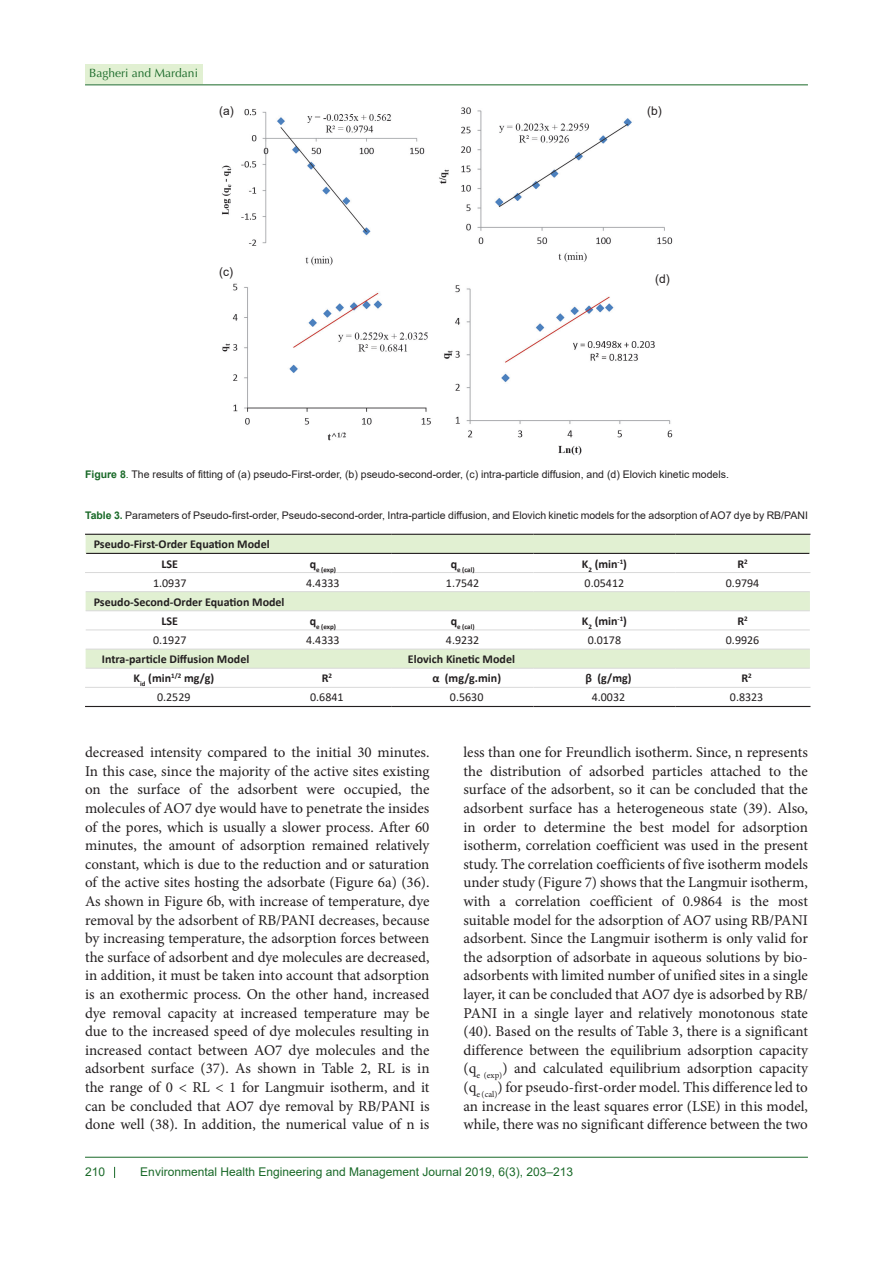
<style>
.page{position:relative;width:893px;height:1263px;background:#fff}
.page>*{position:absolute;margin:0;border:0;box-sizing:border-box;transform-origin:0 0}
.t1{font:15px/18.6px "Minion Pro";color:#231f20;text-align:justify}
.t2{font:700 12px "Calibri";color:#231f20}
.t3{font:12px "Calibri";color:#231f20}
.t4{font:12px "Arial";color:#196928}
.t5{font:12px "Optima LT Std";color:#196928}
.t6{font:12px "Arial";color:#231f20}
.t7{font:10.5px "Arial";color:#231f20}
.t8{font:700 7.05px "Calibri";letter-spacing:-.005em;color:#231f20}
.s1{font-weight:700;color:#196928}
.s2{color:#196928}
</style>
<div class="page">
<hr style="left:85px;top:85px;width:723px;height:1px;background:#196928">
<div style="left:85px;top:64px;width:117px;height:20px;background:#e1f0d2"></div>
<hr style="left:85px;top:1157px;width:723px;height:1px;background:#196928">
<img style="left:222px;top:107px;width:451px;height:348px">
<svg style="left:86px;top:535px;width:724px;height:133px"></svg>
<hr style="left:85px;top:534px;width:169px;height:1px;background:#231f20">
<hr style="left:254px;top:534px;width:138px;height:1px;background:#231f20">
<hr style="left:392px;top:534px;width:141px;height:1px;background:#231f20">
<hr style="left:533px;top:534px;width:142px;height:1px;background:#231f20">
<hr style="left:675px;top:534px;width:135px;height:1px;background:#231f20">
<hr style="left:86px;top:553px;width:168px;height:1px;background:#231f20">
<hr style="left:254px;top:553px;width:138px;height:1px;background:#231f20">
<hr style="left:392px;top:553px;width:141px;height:1px;background:#231f20">
<hr style="left:533px;top:553px;width:142px;height:1px;background:#231f20">
<hr style="left:675px;top:553px;width:134px;height:1px;background:#231f20">
<hr style="left:85px;top:706px;width:169px;height:1px;background:#231f20">
<hr style="left:254px;top:706px;width:138px;height:1px;background:#231f20">
<hr style="left:392px;top:706px;width:141px;height:1px;background:#231f20">
<hr style="left:533px;top:706px;width:142px;height:1px;background:#231f20">
<hr style="left:675px;top:706px;width:135px;height:1px;background:#231f20">
<hr style="left:85px;top:572px;width:169px;height:1px;background:#d9d9d9">
<hr style="left:254px;top:572px;width:138px;height:1px;background:#d9d9d9">
<hr style="left:392px;top:572px;width:141px;height:1px;background:#d9d9d9">
<hr style="left:533px;top:572px;width:142px;height:1px;background:#d9d9d9">
<hr style="left:675px;top:572px;width:135px;height:1px;background:#d9d9d9">
<hr style="left:86px;top:591px;width:168px;height:1px;background:#d9d9d9">
<hr style="left:254px;top:591px;width:138px;height:1px;background:#d9d9d9">
<hr style="left:392px;top:591px;width:141px;height:1px;background:#d9d9d9">
<hr style="left:533px;top:591px;width:142px;height:1px;background:#d9d9d9">
<hr style="left:675px;top:591px;width:135px;height:1px;background:#d9d9d9">
<hr style="left:86px;top:610px;width:168px;height:1px;background:#d9d9d9">
<hr style="left:254px;top:610px;width:138px;height:1px;background:#d9d9d9">
<hr style="left:392px;top:610px;width:141px;height:1px;background:#d9d9d9">
<hr style="left:533px;top:610px;width:142px;height:1px;background:#d9d9d9">
<hr style="left:675px;top:610px;width:135px;height:1px;background:#d9d9d9">
<hr style="left:86px;top:630px;width:168px;height:1px;background:#d9d9d9">
<hr style="left:254px;top:630px;width:138px;height:1px;background:#d9d9d9">
<hr style="left:392px;top:630px;width:141px;height:1px;background:#d9d9d9">
<hr style="left:533px;top:630px;width:142px;height:1px;background:#d9d9d9">
<hr style="left:675px;top:630px;width:135px;height:1px;background:#d9d9d9">
<hr style="left:86px;top:649px;width:168px;height:1px;background:#d9d9d9">
<hr style="left:254px;top:649px;width:138px;height:1px;background:#d9d9d9">
<hr style="left:392px;top:649px;width:141px;height:1px;background:#d9d9d9">
<hr style="left:533px;top:649px;width:142px;height:1px;background:#d9d9d9">
<hr style="left:675px;top:649px;width:135px;height:1px;background:#d9d9d9">
<hr style="left:86px;top:668px;width:168px;height:1px;background:#d9d9d9">
<hr style="left:254px;top:668px;width:138px;height:1px;background:#d9d9d9">
<hr style="left:392px;top:668px;width:141px;height:1px;background:#d9d9d9">
<hr style="left:533px;top:668px;width:142px;height:1px;background:#d9d9d9">
<hr style="left:675px;top:668px;width:135px;height:1px;background:#d9d9d9">
<hr style="left:85px;top:687px;width:169px;height:1px;background:#d9d9d9">
<hr style="left:254px;top:687px;width:138px;height:1px;background:#d9d9d9">
<hr style="left:392px;top:687px;width:141px;height:1px;background:#d9d9d9">
<hr style="left:533px;top:687px;width:142px;height:1px;background:#d9d9d9">
<hr style="left:675px;top:687px;width:135px;height:1px;background:#d9d9d9">
<p class="t5" style="left:89px;top:66px;width:110px">Bagheri and Mardani</p>
<p class="t6" style="left:219px;top:103px;width:16px">(a)</p>
<p class="t6" style="left:219px;top:264px;width:15px">(c)</p>
<p class="t6" style="left:647px;top:103px;width:16px">(b)</p>
<p class="t6" style="left:655px;top:271px;width:16px">(d)</p>
<p class="t7" style="left:85px;top:467px;width:645px"><span class="s1">Figure 8</span><span class="s2">.</span> The results of fitting of (a) pseudo-First-order, (b) pseudo-second-order, (c) intra-particle diffusion, and (d) Elovich kinetic models.</p>
<p class="t7" style="left:85px;top:508px;width:724px"><span class="s1">Table 3.</span> Parameters of Pseudo-first-order, Pseudo-second-order, Intra-particle diffusion, and Elovich kinetic models for the adsorption of AO7 dye by RB/PANI</p>
<p class="t2" style="left:94px;top:536px;width:177px">Pseudo-First-Order Equation Model</p>
<p class="t2" style="left:161px;top:555px;width:18px">LSE</p>
<p class="t8" style="left:310px;top:564px;width:28px"><sup>q</sup>e (exp)</p>
<p class="t8" style="left:451px;top:564px;width:25px"><sup>q</sup>e (cal)</p>
<p class="t2" style="left:582px;top:555px;width:47px">K<sub>2</sub> (min<sup>-1</sup>)</p>
<p class="t2" style="left:737px;top:555px;width:12px">R<sup>2</sup></p>
<p class="t3" style="left:153px;top:574px;width:35px">1.0937</p>
<p class="t3" style="left:306px;top:574px;width:35px">4.4333</p>
<p class="t3" style="left:446px;top:574px;width:35px">1.7542</p>
<p class="t3" style="left:585px;top:574px;width:41px">0.05412</p>
<p class="t3" style="left:726px;top:574px;width:35px">0.9794</p>
<p class="t2" style="left:94px;top:593px;width:192px">Pseudo-Second-Order Equation Model</p>
<p class="t2" style="left:161px;top:612px;width:18px">LSE</p>
<p class="t8" style="left:310px;top:621px;width:28px"><sup>q</sup>e (exp)</p>
<p class="t8" style="left:451px;top:621px;width:25px"><sup>q</sup>e (cal)</p>
<p class="t2" style="left:582px;top:612px;width:47px">K<sub>2</sub> (min<sup>-1</sup>)</p>
<p class="t2" style="left:737px;top:612px;width:12px">R<sup>2</sup></p>
<p class="t3" style="left:153px;top:632px;width:35px">0.1927</p>
<p class="t3" style="left:306px;top:632px;width:35px">4.4333</p>
<p class="t3" style="left:446px;top:632px;width:35px">4.9232</p>
<p class="t3" style="left:588px;top:632px;width:35px">0.0178</p>
<p class="t3" style="left:726px;top:632px;width:35px">0.9926</p>
<p class="t2" style="left:102px;top:651px;width:149px">Intra-particle Diffusion Model</p>
<p class="t2" style="left:408px;top:651px;width:109px">Elovich Kinetic Model</p>
<p class="t2" style="left:134px;top:670px;width:82px">K<sub>id</sub> (min<sup>1/2</sup> mg/g)</p>
<p class="t2" style="left:322px;top:670px;width:12px">R<sup>2</sup></p>
<p class="t2" style="left:432px;top:670px;width:70px">α (mg/g.min)</p>
<p class="t2" style="left:585px;top:670px;width:48px">β (g/mg)</p>
<p class="t2" style="left:741px;top:670px;width:12px">R<sup>2</sup></p>
<p class="t3" style="left:157px;top:689px;width:35px">0.2529</p>
<p class="t3" style="left:310px;top:689px;width:35px">0.6841</p>
<p class="t3" style="left:450px;top:689px;width:35px">0.5630</p>
<p class="t3" style="left:592px;top:689px;width:35px">4.0032</p>
<p class="t3" style="left:730px;top:689px;width:35px">0.8323</p>
<p class="t1" style="left:85px;top:743px;width:346px">decreased intensity compared to the initial 30 minutes.<br>In this case, since the majority of the active sites existing on the surface of the adsorbent were occupied, the molecules of AO7 dye would have to penetrate the insides of the pores, which is usually a slower process. After 60 minutes, the amount of adsorption remained relatively constant, which is due to the reduction and or saturation of the active sites hosting the adsorbate (Figure 6a) (36).<br>As shown in Figure 6b, with increase of temperature, dye removal by the adsorbent of RB/PANI decreases, because by increasing temperature, the adsorption forces between the surface of adsorbent and dye molecules are decreased, in addition, it must be taken into account that adsorption is an exothermic process. On the other hand, increased dye removal capacity at increased temperature may be due to the increased speed of dye molecules resulting in increased contact between AO7 dye molecules and the adsorbent surface (37). As shown in Table 2, RL is in the range of 0 &lt; RL &lt; 1 for Langmuir isotherm, and it can be concluded that AO7 dye removal by RB/PANI is done well (38). In addition, the numerical value of n is</p>
<p class="t1" style="left:463px;top:743px;width:346px">less than one for Freundlich isotherm. Since, n represents the distribution of adsorbed particles attached to the surface of the adsorbent, so it can be concluded that the adsorbent surface has a heterogeneous state (39). Also, in order to determine the best model for adsorption isotherm, correlation coefficient was used in the present study. The correlation coefficients of five isotherm models under study (Figure 7) shows that the Langmuir isotherm, with a correlation coefficient of 0.9864 is the most suitable model for the adsorption of AO7 using RB/PANI adsorbent. Since the Langmuir isotherm is only valid for the adsorption of adsorbate in aqueous solutions by bio&shy;adsorbents with limited number of unified sites in a single layer, it can be concluded that AO7 dye is adsorbed by RB/ PANI in a single layer and relatively monotonous state (40). Based on the results of Table 3, there is a significant difference between the equilibrium adsorption capacity (q<sub>e</sub> <sub>(exp)</sub>) and calculated equilibrium adsorption capacity (q<sub>e</sub> <sub>(cal)</sub>) for pseudo-first-order model. This difference led to an increase in the least squares error (LSE) in this model, while, there was no significant difference between the two</p>
<p class="t4" style="left:85px;top:1163px;width:22px">210</p>
<p class="t4" style="left:140px;top:1163px;width:434px">Environmental Health Engineering and Management Journal 2019, 6(3), 203–213</p>
</div>
